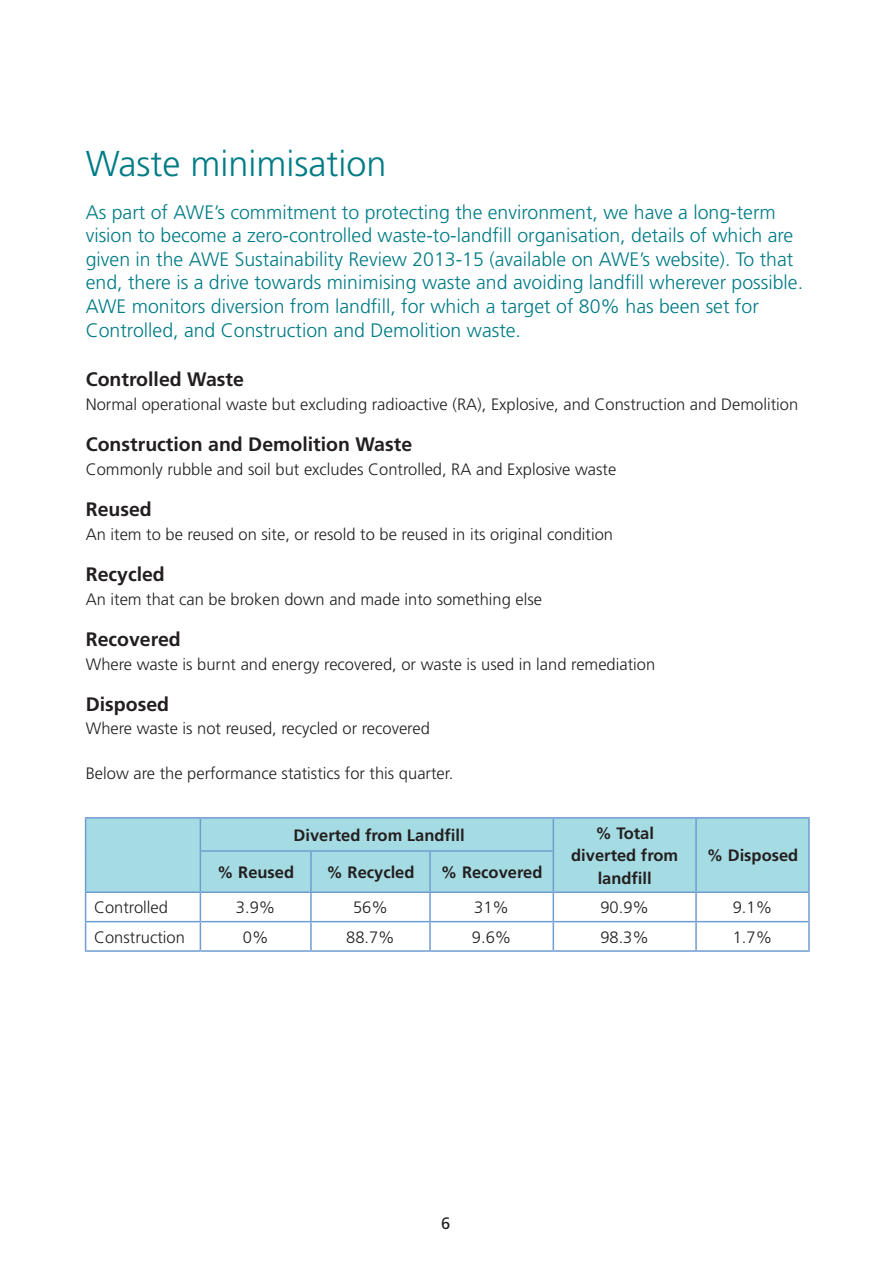
<style>
.page{position:relative;width:893px;height:1263px;background:#fff}
.page>*{position:absolute;margin:0;border:0;box-sizing:border-box;transform-origin:0 0}
.t1{font:300 36px "Frutiger";color:#007b85}
.t2{font:300 19.5px/23.5px "Frutiger";color:#007b85}
.t3{font:700 19.5px "Frutiger";color:#231f20}
.t4{font:300 16.5px "Frutiger";color:#231f20}
.t5{font:700 16.5px/22.5px "Frutiger";color:#231f20;text-align:center}
.t6{font:16.5px "Frutiger";color:#231f20}
</style>
<div class="page">
<div style="left:86px;top:819px;width:722px;height:72px;background:#a5dbe2"></div>
<hr style="left:85px;top:817px;width:115px;height:2px;background:#6f9dd2">
<hr style="left:85px;top:819px;width:1px;height:32px;background:#6f9dd2">
<hr style="left:85px;top:851px;width:1px;height:40px;background:#6f9dd2">
<hr style="left:200px;top:817px;width:111px;height:2px;background:#6f9dd2">
<hr style="left:200px;top:819px;width:1px;height:31px;background:#6f9dd2">
<hr style="left:311px;top:817px;width:119px;height:2px;background:#6f9dd2">
<hr style="left:430px;top:817px;width:123px;height:2px;background:#6f9dd2">
<hr style="left:553px;top:817px;width:143px;height:2px;background:#6f9dd2">
<hr style="left:553px;top:819px;width:1px;height:31px;background:#6f9dd2">
<hr style="left:696px;top:817px;width:114px;height:2px;background:#6f9dd2">
<hr style="left:695px;top:819px;width:2px;height:32px;background:#6f9dd2">
<hr style="left:808px;top:819px;width:2px;height:32px;background:#6f9dd2">
<hr style="left:695px;top:851px;width:2px;height:40px;background:#6f9dd2">
<hr style="left:808px;top:851px;width:2px;height:40px;background:#6f9dd2">
<hr style="left:200px;top:850px;width:111px;height:2px;background:#6f9dd2">
<hr style="left:200px;top:852px;width:1px;height:39px;background:#6f9dd2">
<hr style="left:311px;top:850px;width:119px;height:2px;background:#6f9dd2">
<hr style="left:310px;top:852px;width:2px;height:39px;background:#6f9dd2">
<hr style="left:430px;top:850px;width:124px;height:2px;background:#6f9dd2">
<hr style="left:429px;top:852px;width:2px;height:39px;background:#6f9dd2">
<hr style="left:553px;top:852px;width:1px;height:39px;background:#6f9dd2">
<hr style="left:85px;top:891px;width:115px;height:2px;background:#6f9dd2">
<hr style="left:200px;top:891px;width:111px;height:2px;background:#6f9dd2">
<hr style="left:311px;top:891px;width:119px;height:2px;background:#6f9dd2">
<hr style="left:430px;top:891px;width:123px;height:2px;background:#6f9dd2">
<hr style="left:553px;top:891px;width:143px;height:2px;background:#6f9dd2">
<hr style="left:696px;top:891px;width:114px;height:2px;background:#6f9dd2">
<hr style="left:808px;top:893px;width:2px;height:28px;background:#6f9dd2">
<svg style="left:85px;top:892px;width:724px;height:58px"></svg>
<hr style="left:696px;top:921px;width:114px;height:1px;background:#6f9dd2">
<hr style="left:695px;top:922px;width:2px;height:28px;background:#6f9dd2">
<hr style="left:808px;top:922px;width:2px;height:28px;background:#6f9dd2">
<hr style="left:85px;top:950px;width:115px;height:2px;background:#6f9dd2">
<hr style="left:200px;top:950px;width:111px;height:2px;background:#6f9dd2">
<hr style="left:311px;top:950px;width:119px;height:2px;background:#6f9dd2">
<hr style="left:430px;top:950px;width:123px;height:2px;background:#6f9dd2">
<hr style="left:553px;top:950px;width:143px;height:2px;background:#6f9dd2">
<hr style="left:696px;top:950px;width:114px;height:2px;background:#6f9dd2">
<h1 class="t1" style="left:86px;top:143px;width:302px">Waste minimisation</h1>
<p class="t2" style="left:86px;top:201px;width:719px">As part of AWE’s commitment to protecting the environment, we have a long-term vision to become a zero-controlled waste-to-landfill organisation, details of which are given in the AWE Sustainability Review 2013-15 (available on AWE’s website). To that end, there is a drive towards minimising waste and avoiding landfill wherever possible.<br>AWE monitors diversion from landfill, for which a target of 80% has been set for Controlled, and Construction and Demolition waste.</p>
<p class="t3" style="left:86px;top:368px;width:160px">Controlled Waste</p>
<p class="t4" style="left:86px;top:395px;width:714px">Normal operational waste but excluding radioactive (RA), Explosive, and Construction and Demolition</p>
<p class="t3" style="left:86px;top:433px;width:328px">Construction and Demolition Waste</p>
<p class="t4" style="left:86px;top:460px;width:532px">Commonly rubble and soil but excludes Controlled, RA and Explosive waste</p>
<p class="t3" style="left:86px;top:498px;width:68px">Reused</p>
<p class="t4" style="left:86px;top:525px;width:529px">An item to be reused on site, or resold to be reused in its original condition</p>
<p class="t3" style="left:86px;top:563px;width:81px">Recycled</p>
<p class="t4" style="left:86px;top:590px;width:458px">An item that can be broken down and made into something else</p>
<p class="t3" style="left:86px;top:628px;width:97px">Recovered</p>
<p class="t4" style="left:86px;top:655px;width:571px">Where waste is burnt and energy recovered, or waste is used in land remediation</p>
<p class="t3" style="left:86px;top:693px;width:85px">Disposed</p>
<p class="t4" style="left:86px;top:718px;width:346px">Where waste is not reused, recycled or recovered</p>
<p class="t4" style="left:86px;top:763px;width:369px">Below are the performance statistics for this quarter.</p>
<p class="t5" style="left:294px;top:824px;width:173px">Diverted from Landfill</p>
<p class="t5" style="left:571px;top:822px;width:108px">% Total diverted from landfill</p>
<p class="t5" style="left:217px;top:861px;width:79px">% Reused</p>
<p class="t5" style="left:326px;top:861px;width:90px">% Recycled</p>
<p class="t5" style="left:441px;top:861px;width:103px">% Recovered</p>
<p class="t5" style="left:707px;top:844px;width:93px">% Disposed</p>
<p class="t4" style="left:94px;top:898px;width:75px">Controlled</p>
<p class="t4" style="left:236px;top:898px;width:41px">3.9%</p>
<p class="t4" style="left:353px;top:898px;width:36px">56%</p>
<p class="t4" style="left:474px;top:898px;width:36px">31%</p>
<p class="t4" style="left:600px;top:898px;width:50px">90.9%</p>
<p class="t4" style="left:733px;top:898px;width:41px">9.1%</p>
<p class="t4" style="left:94px;top:927px;width:92px">Construction</p>
<p class="t4" style="left:243px;top:927px;width:27px">0%</p>
<p class="t4" style="left:346px;top:927px;width:50px">88.7%</p>
<p class="t4" style="left:472px;top:927px;width:41px">9.6%</p>
<p class="t4" style="left:600px;top:927px;width:50px">98.3%</p>
<p class="t4" style="left:733px;top:927px;width:41px">1.7%</p>
<p class="t6" style="left:441px;top:1214px;width:11px">6</p>
</div>
